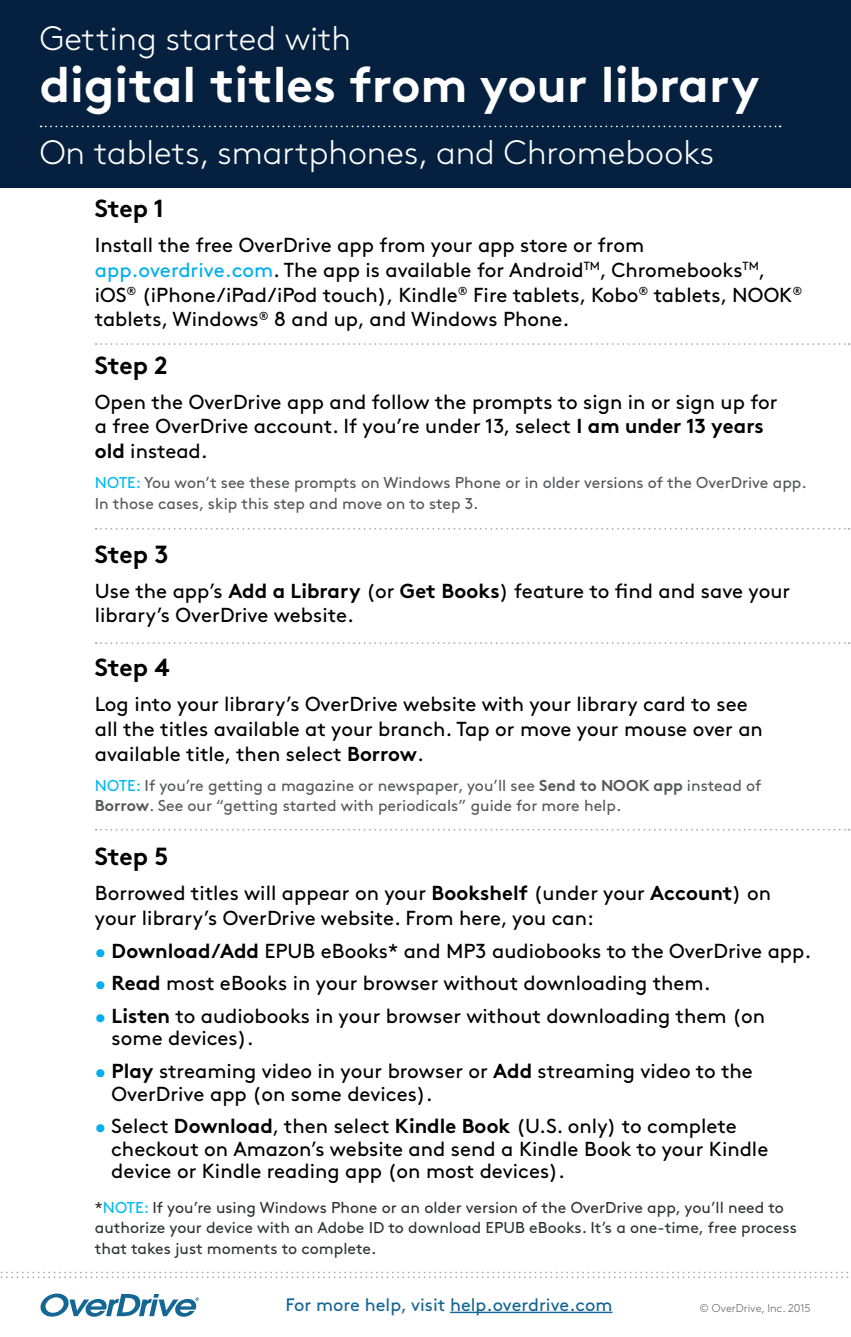
<style>
.page{position:relative;width:851px;height:1337px;background:#fff}
.page>*{position:absolute;margin:0;border:0;box-sizing:border-box;transform-origin:0 0}
.t1{font:700 49.5px "Brown Std";color:#fff}
.t2{font:300 33.75px "Brown Std";color:#fff}
.t3{font:700 24.75px "Brown Std";letter-spacing:-.015em;color:#000001}
.t4{font:20.25px/24.8px "Brown Std";color:#000001}
.t5{font:18px "Brown Std";color:#146695}
.t6{font:15.75px/20.2px "Brown Std";color:#57585a}
.t7{font:15.75px/20.2px "Brown Std";color:#313334}
.t8{font:300 11.25px "Brown Std";color:#636366}
.s1{color:#00aeef}
.s2{font-weight:700}
.s3{color:#00baf1}
</style>
<div class="page">
<div style="left:0;top:0;width:850px;height:187px;background:#06213f"></div>
<svg style="left:40px;top:1293px;width:159px;height:23px"></svg>
<hr style="left:450px;top:1311px;width:162px;height:2px;background:#146695">
<svg style="left:96px;top:528px;width:753px;height:1px"></svg>
<svg style="left:96px;top:642px;width:753px;height:2px"></svg>
<svg style="left:96px;top:829px;width:753px;height:1px"></svg>
<svg style="left:96px;top:343px;width:753px;height:2px"></svg>
<svg style="left:41px;top:126px;width:739px;height:1px"></svg>
<svg style="left:0;top:1271px;width:849px;height:7px"></svg>
<h2 class="t2" style="left:40px;top:20px;width:313px">Getting started with</h2>
<h1 class="t1" style="left:40px;top:55px;width:721px">digital titles from your library</h1>
<h2 class="t2" style="left:40px;top:133px;width:676px">On tablets, smartphones, and Chromebooks</h2>
<p class="t3" style="left:95px;top:193px;width:71px">Step 1</p>
<p class="t4" style="left:95px;top:233px;width:709px">Install the free OverDrive app from your app store or from <span class="s1">app.overdrive.com</span>. The app is available for Android<sup>TM</sup>, Chromebooks<sup>TM</sup>, iOS<sup>®</sup> (iPhone/iPad/iPod touch), Kindle<sup>®</sup> Fire tablets, Kobo<sup>®</sup> tablets, NOOK<sup>® </sup>tablets, Windows<sup>®</sup> 8 and up, and Windows Phone.</p>
<p class="t3" style="left:95px;top:350px;width:74px">Step 2</p>
<p class="t4" style="left:95px;top:389px;width:684px">Open the OverDrive app and follow the prompts to sign in or sign up for a free OverDrive account. If you’re under 13, select <span class="s2">I am under 13 years old</span> instead.</p>
<p class="t6" style="left:95px;top:473px;width:713px"><span class="s3">NOTE:</span> You won’t see these prompts on Windows Phone or in older versions of the OverDrive app.<br>In those cases, skip this step and move on to step 3.</p>
<p class="t3" style="left:95px;top:539px;width:75px">Step 3</p>
<p class="t4" style="left:95px;top:578px;width:697px">Use the app’s <span class="s2">Add a Library</span> (or <span class="s2">Get Books</span>) feature to find and save your library’s OverDrive website.</p>
<p class="t3" style="left:95px;top:652px;width:76px">Step 4</p>
<p class="t4" style="left:95px;top:692px;width:669px">Log into your library’s OverDrive website with your library card to see all the titles available at your branch. Tap or move your mouse over an available title, then select <span class="s2">Borrow</span>.</p>
<p class="t6" style="left:95px;top:775px;width:668px"><span class="s3">NOTE:</span> If you’re getting a magazine or newspaper, you’ll see <span class="s2">Send to NOOK app</span> instead of<br><span class="s2">Borrow</span>. See our “getting started with periodicals” guide for more help.</p>
<p class="t3" style="left:95px;top:841px;width:75px">Step 5</p>
<p class="t4" style="left:95px;top:881px;width:677px">Borrowed titles will appear on your <span class="s2">Bookshelf</span> (under your <span class="s2">Account</span>) on your library’s OverDrive website. From here, you can:</p>
<p class="t4" style="left:95px;top:938px;width:718px"><span class="s1">•</span> <span class="s2">Download/Add</span> EPUB eBooks* and MP3 audiobooks to the OverDrive app.</p>
<p class="t4" style="left:95px;top:971px;width:617px"><span class="s1">•</span> <span class="s2">Read</span> most eBooks in your browser without downloading them.</p>
<p class="t4" style="left:112px;top:1004px;width:655px;line-height:22.5px;text-indent:-17px"><span class="s1">•</span> <span class="s2">Listen</span> to audiobooks in your browser without downloading them (on some devices).</p>
<p class="t4" style="left:112px;top:1060px;width:642px;line-height:22.5px;text-indent:-17px"><span class="s1">•</span> <span class="s2">Play</span> streaming video in your browser or <span class="s2">Add</span> streaming video to the<br>OverDrive app (on some devices).</p>
<p class="t4" style="left:111px;top:1115px;width:658px;line-height:22.5px;text-indent:-16px"><span class="s1">•</span> Select <span class="s2">Download</span>, then select <span class="s2">Kindle Book</span> (U.S. only) to complete checkout on Amazon’s website and send a Kindle Book to your Kindle device or Kindle reading app (on most devices).</p>
<p class="t7" style="left:95px;top:1197px;width:703px">*<span class="s3">NOTE:</span> If you’re using Windows Phone or an older version of the OverDrive app, you’ll need to authorize your device with an Adobe ID to download EPUB eBooks. It’s a one-time, free process that takes just moments to complete.</p>
<p class="t5" style="left:285px;top:1293px;width:328px">For more help, visit help.overdrive.com</p>
<p class="t8" style="left:699px;top:1301px;width:113px">© OverDrive, Inc. 2015</p>
</div>
